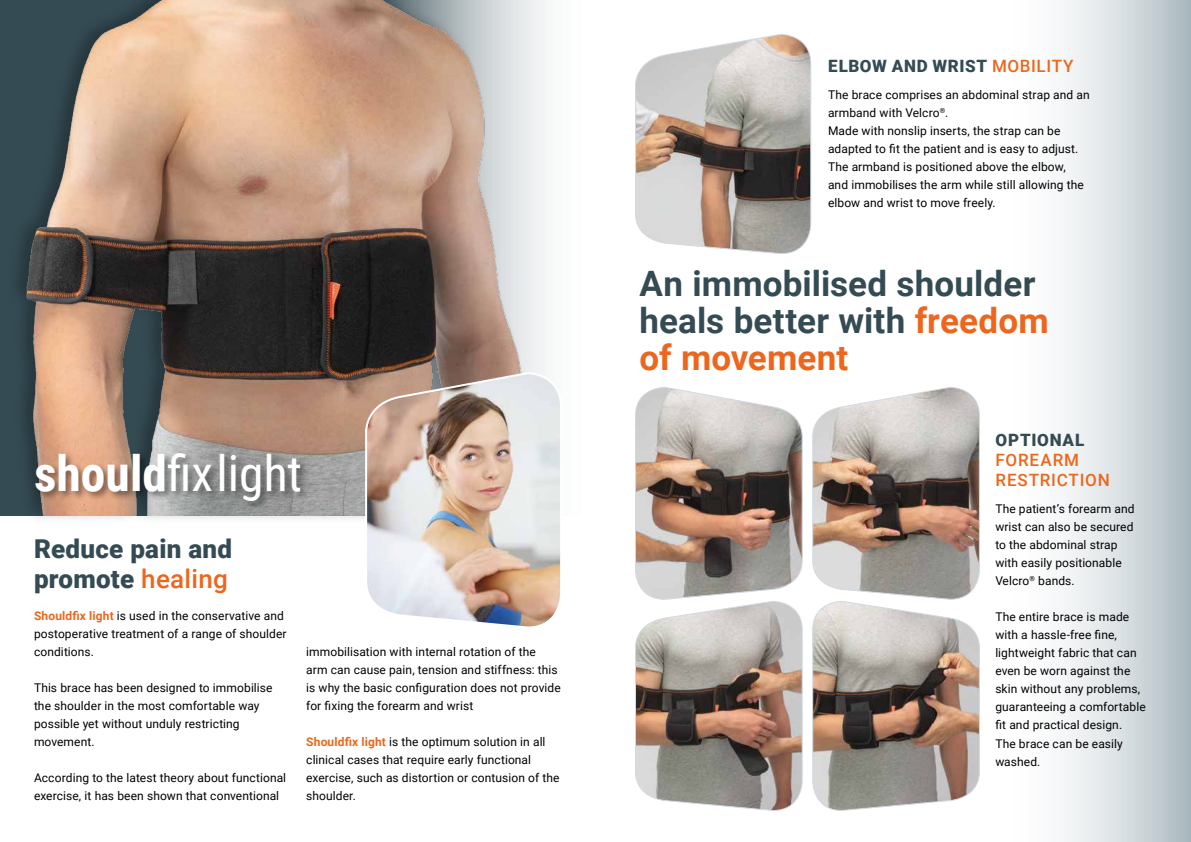
<style>
.page{position:relative;width:1191px;height:842px;background:#fff}
.page>*{position:absolute;margin:0;border:0;box-sizing:border-box;transform-origin:0 0}
.t1{font:49.6px "Roboto Condensed";color:#fff}
.t2{font:700 35px/37px "Roboto";letter-spacing:.005em;color:#354b54}
.t3{font:900 26px/30px "Roboto";letter-spacing:.01em;color:#354b54}
.t4{font:900 17px "Roboto";letter-spacing:.04em;color:#354b54}
.t5{font:500 17px/20px "Roboto";letter-spacing:.05em;color:#ec671d}
.t6{font:12px/18px "Roboto";letter-spacing:.005em;color:#000}
.s1{font-weight:700}
.s2{font-weight:500;color:#ec671d}
.s3{font-weight:700;color:#ec671d}
.s4{color:#ec671d}
</style>
<div class="page">
<div style="left:998px;top:0;width:193px;height:842px;background:linear-gradient(to right,#fff,#b5c1c7)"></div>
<svg style="left:635px;top:34px;width:176px;height:220px;background:#b3aba4"></svg>
<img style="left:635px;top:387px;width:168px;height:424px">
<img style="left:812px;top:387px;width:168px;height:424px">
<img style="left:0;top:0;width:546px;height:516px">
<img style="left:364px;top:371px;width:197px;height:256px">
<div style="left:34px;top:451px;width:276px;height:60px;background:#000;opacity:.45"></div>
<h1 class="t1" style="left:34px;top:438px;width:270px"><span class="s1">should</span>fix light</h1>
<h3 class="t3" style="left:34px;top:533px;width:199px">Reduce pain and promote <span class="s2">healing</span></h3>
<p class="t6" style="left:34px;top:606px;width:254px"><span class="s3">Shouldfix light</span> is used in the conservative and postoperative treatment of a range of shoulder conditions.</p>
<p class="t6" style="left:34px;top:678px;width:240px">This brace has been designed to immobilise the shoulder in the most comfortable way possible yet without unduly restricting movement.</p>
<p class="t6" style="left:34px;top:768px;width:254px">According to the latest theory about functional exercise, it has been shown that conventional</p>
<p class="t6" style="left:306px;top:642px;width:256px">immobilisation with internal rotation of the<br>arm can cause pain, tension and stiffness: this is why the basic configuration does not provide for fixing the forearm and wrist</p>
<p class="t6" style="left:306px;top:732px;width:255px"><span class="s3">Shouldfix light</span> is the optimum solution in all clinical cases that require early functional exercise, such as distortion or contusion of the shoulder.</p>
<h3 class="t4" style="left:828px;top:54px;width:247px">ELBOW AND WRIST <span class="s2">MOBILITY</span></h3>
<p class="t6" style="left:828px;top:85px;width:263px">The brace comprises an abdominal strap and an armband with Velcro<sup>®</sup>.<br>Made with nonslip inserts, the strap can be adapted to fit the patient and is easy to adjust.<br>The armband is positioned above the elbow,<br>and immobilises the arm while still allowing the elbow and wrist to move freely.</p>
<h2 class="t2" style="left:639px;top:264px;width:411px">An immobilised shoulder heals better with <span class="s4">freedom of movement</span></h2>
<h3 class="t4" style="left:995px;top:428px;width:90px">OPTIONAL</h3>
<h3 class="t5" style="left:995px;top:450px;width:116px">FOREARM<br>RESTRICTION</h3>
<p class="t6" style="left:995px;top:500px;width:141px">The patient’s forearm and wrist can also be secured to the abdominal strap with easily positionable<br>Velcro<sup>®</sup> bands.</p>
<p class="t6" style="left:995px;top:608px;width:152px">The entire brace is made with a hassle-free fine, lightweight fabric that can even be worn against the skin without any problems, guaranteeing a comfortable fit and practical design.<br>The brace can be easily washed.</p>
</div>
